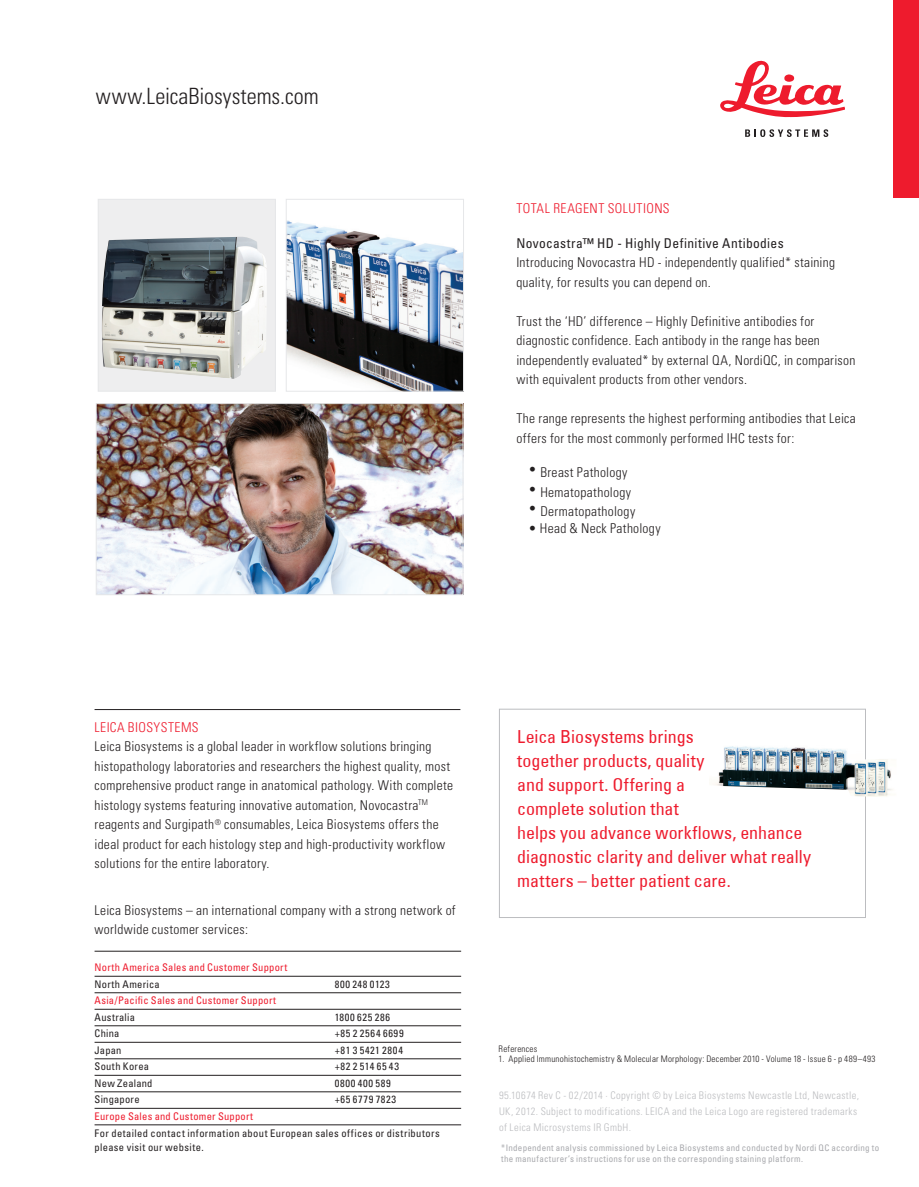
<style>
.page{position:relative;width:919px;height:1187px;background:#fff}
.page>*{position:absolute;margin:0;border:0;box-sizing:border-box;transform-origin:0 0}
.t1{font:300 condensed 22.5px "Univers";color:#231f20}
.t2{font:18px/24px "Univers Cond";color:#ee1b2d}
.t3{font:300 condensed 13.5px/19.5px "Univers";letter-spacing:.02em;color:#231f20}
.t4{font:300 condensed 13.5px/19.5px "Univers LT Std";letter-spacing:.02em;color:#231f20}
.t5{font:condensed 13.5px "Univers LT Std";letter-spacing:.025em;color:#231f20}
.t6{font:300 condensed 13.5px "Univers";letter-spacing:.03em;color:#ee1b2d}
.t7{font:300 condensed 10.5px/16.2px "Univers";letter-spacing:.04em;color:#bcbdc0}
.t8{font:condensed 10.5px/13.5px "Univers LT Std";letter-spacing:.035em;color:#231f20}
.t9{font:condensed 10.5px "Univers LT Std";letter-spacing:.025em;color:#ee1b2d}
.t10{font:condensed 10.5px "Univers LT Std";letter-spacing:.065em;color:#231f20}
.t11{font:condensed 10.5px "Univers LT Std";letter-spacing:.06em;color:#231f20}
.t12{font:condensed 9px/11.2px "Univers";letter-spacing:.03em;color:#a8a9ad}
.t13{font:300 condensed 9px "Univers";letter-spacing:.025em;color:#231f20}
.s1{font-weight:400;font-size:15px;color:#fff}
</style>
<div class="page">
<div style="left:893px;top:0;width:25px;height:198px;background:#ee1b2d"></div>
<img style="left:98px;top:405px;width:363px;height:188px">
<div style="left:96px;top:403px;width:367px;height:192px;border:1px solid #e6e7e9"></div>
<img style="left:288px;top:220px;width:174px;height:169px">
<div style="left:286px;top:199px;width:178px;height:192px;border:1px solid #e6e7e9"></div>
<svg style="left:720px;top:61px;width:124px;height:56px"></svg>
<svg style="left:745px;top:129px;width:83px;height:8px"></svg>
<hr style="left:95px;top:709px;width:365px;height:1px;background:#231f20">
<hr style="left:95px;top:950px;width:366px;height:1px;background:#231f20">
<hr style="left:95px;top:975px;width:366px;height:1px;background:#231f20">
<hr style="left:95px;top:992px;width:366px;height:1px;background:#231f20">
<hr style="left:95px;top:1008px;width:366px;height:1px;background:#231f20">
<hr style="left:95px;top:1025px;width:366px;height:1px;background:#231f20">
<hr style="left:95px;top:1041px;width:366px;height:1px;background:#231f20">
<hr style="left:95px;top:1058px;width:366px;height:1px;background:#231f20">
<hr style="left:95px;top:1074px;width:366px;height:1px;background:#231f20">
<hr style="left:95px;top:1091px;width:366px;height:1px;background:#231f20">
<hr style="left:95px;top:1107px;width:366px;height:1px;background:#231f20">
<hr style="left:95px;top:1124px;width:366px;height:1px;background:#231f20">
<div style="left:499px;top:708px;width:366px;height:209px;border:1px solid #bcbdc0"></div>
<img style="left:714px;top:729px;width:178px;height:68px">
<div style="left:98px;top:199px;width:177px;height:192px;background:#eeeeef"></div>
<img style="left:102px;top:237px;width:165px;height:142px">
<div style="left:98px;top:199px;width:178px;height:192px;border:1px solid #e6e7e9"></div>
<h1 class="t1" style="left:96px;top:82px;width:224px">www.LeicaBiosystems.com</h1>
<p class="t6" style="left:516px;top:200px;width:155px">TOTAL REAGENT SOLUTIONS</p>
<p class="t5" style="left:516px;top:234px;width:269px">Novocastra™ HD - Highly Definitive Antibodies</p>
<p class="t4" style="left:516px;top:253px;width:320px">Introducing Novocastra HD - independently qualified* staining quality, for results you can depend on.</p>
<p class="t4" style="left:516px;top:311px;width:340px">Trust the ‘HD’ difference – Highly Definitive antibodies for diagnostic confidence. Each antibody in the range has been independently evaluated* by external QA, NordiQC, in comparison with equivalent products from other vendors.</p>
<p class="t4" style="left:516px;top:409px;width:341px">The range represents the highest performing antibodies that Leica offers for the most commonly performed IHC tests for:</p>
<p class="t4" style="left:528px;top:463px;width:101px">• Breast Pathology</p>
<p class="t4" style="left:528px;top:482px;width:104px">• Hematopathology</p>
<p class="t4" style="left:528px;top:502px;width:108px">• Dermatopathology</p>
<p class="t3" style="left:528px;top:518px;width:215px">• Head &amp; Neck Pathology<span class="s1">tor (clone 16)</span></p>
<p class="t6" style="left:95px;top:718px;width:106px">LEICA BIOSYSTEMS</p>
<p class="t3" style="left:95px;top:736px;width:360px">Leica Biosystems is a global leader in workflow solutions bringing histopathology laboratories and researchers the highest quality, most comprehensive product range in anatomical pathology. With complete histology systems featuring innovative automation, Novocastra<sup>TM </sup>reagents and Surgipath<sup>®</sup> consumables, Leica Biosystems offers the ideal product for each histology step and high-productivity workflow solutions for the entire laboratory.</p>
<p class="t3" style="left:95px;top:900px;width:362px">Leica Biosystems – an international company with a strong network of worldwide customer services:</p>
<p class="t9" style="left:95px;top:960px;width:194px">North America Sales and Customer Support</p>
<p class="t8" style="left:95px;top:976px;width:67px">North America</p>
<p class="t10" style="left:335px;top:977px;width:57px">800 248 0123</p>
<p class="t9" style="left:95px;top:993px;width:183px">Asia/Pacific Sales and Customer Support</p>
<p class="t8" style="left:95px;top:1009px;width:42px">Australia</p>
<p class="t10" style="left:335px;top:1010px;width:57px">1800 625 286</p>
<p class="t8" style="left:95px;top:1026px;width:26px">China</p>
<p class="t10" style="left:335px;top:1026px;width:70px">+85 2 2564 6699</p>
<p class="t8" style="left:95px;top:1042px;width:28px">Japan</p>
<p class="t10" style="left:335px;top:1043px;width:70px">+81 3 5421 2804</p>
<p class="t8" style="left:95px;top:1059px;width:56px">South Korea</p>
<p class="t8" style="left:335px;top:1059px;width:66px">+82 2 514 65 43</p>
<p class="t8" style="left:95px;top:1075px;width:59px">New Zealand</p>
<p class="t10" style="left:335px;top:1076px;width:58px">0800 400 589</p>
<p class="t8" style="left:95px;top:1092px;width:47px">Singapore</p>
<p class="t11" style="left:335px;top:1092px;width:63px">+65 6779 7823</p>
<p class="t9" style="left:95px;top:1109px;width:160px">Europe Sales and Customer Support</p>
<p class="t8" style="left:95px;top:1126px;width:346px">For detailed contact information about European sales offices or distributors please visit our website.</p>
<h2 class="t2" style="left:517px;top:724px;width:295px">Leica Biosystems brings<br>together products, quality<br>and support. Offering a<br>complete solution that<br>helps you advance workflows, enhance diagnostic clarity and deliver what really matters – better patient care.</h2>
<p class="t13" style="left:498px;top:1043px;width:40px">References</p>
<p class="t13" style="left:498px;top:1053px;width:378px">1. Applied Immunohistochemistry &amp; Molecular Morphology: December 2010 - Volume 18 - Issue 6 - p 489–493</p>
<p class="t7" style="left:499px;top:1086px;width:361px">95.10674 Rev C - 02/2014 ∙ Copyright © by Leica Biosystems Newcastle Ltd, Newcastle,<br>UK, 2012. Subject to modifications. LEICA and the Leica Logo are registered trademarks of Leica Microsystems IR GmbH.</p>
<p class="t12" style="left:501px;top:1141px;width:379px">*Independent analysis commissioned by Leica Biosystems and conducted by Nordi QC according to the manufacturer’s instructions for use on the corresponding staining platform.</p>
</div>
